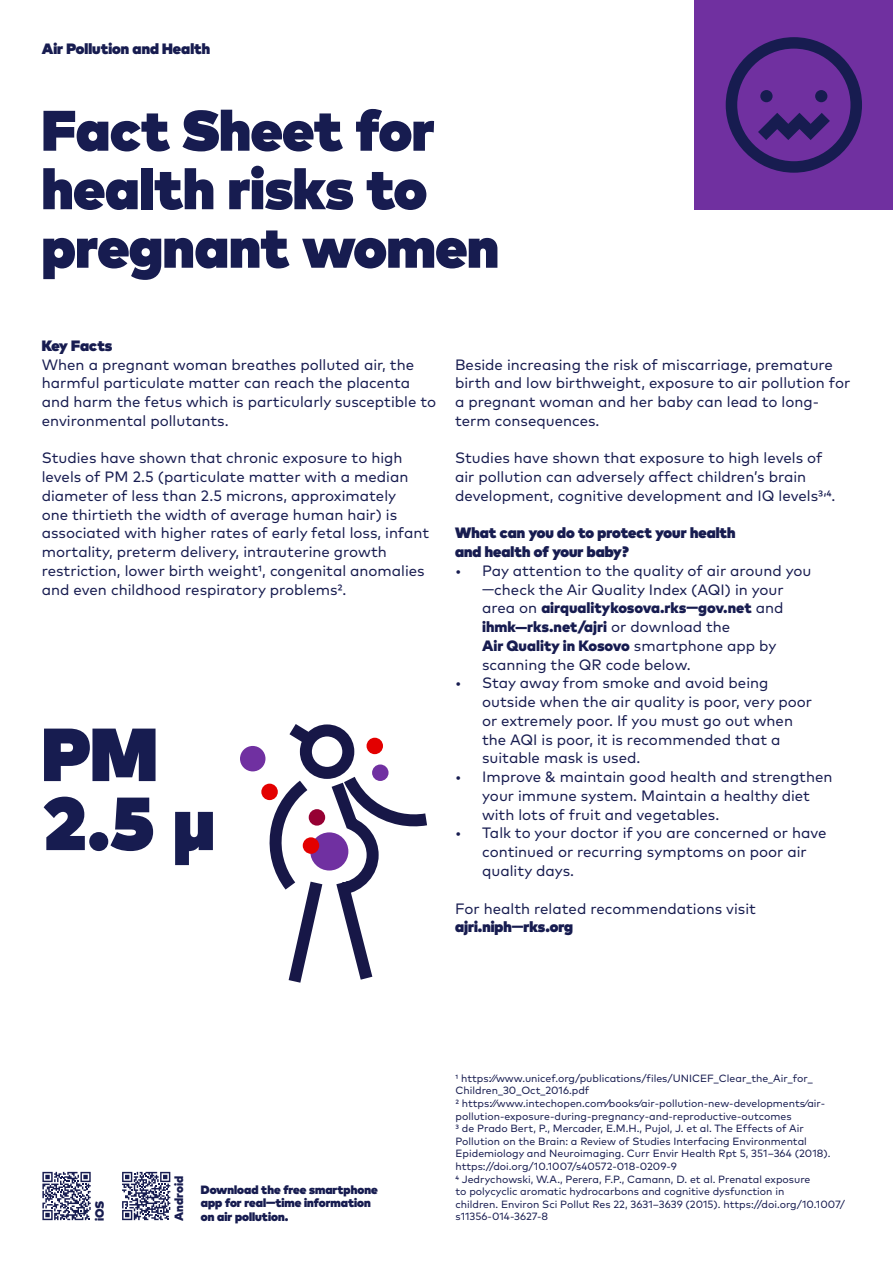
<style>
.page{position:relative;width:893px;height:1263px;background:#fff}
.page>*{position:absolute;margin:0;border:0;box-sizing:border-box;transform-origin:0 0}
.t1{font:900 75px "Mark Pro";color:#171c50}
.t2{font:900 57px "Mark Pro";color:#171c50}
.t3{font:15px/18.8px "Mark Pro";color:#171c50}
.t4{font:900 15px "Mark Pro";color:#171c50}
.t5{font:900 12px/13.5px "Mark Pro";color:#171c50}
.t6{font:900 12px "Mark OT";color:#171c50}
.t7{font:10.5px/12.6px "Mark Pro";color:#171c50}
.s1{font-weight:900}
.s2{font-style:inherit}
</style>
<div class="page">
<svg style="left:42px;top:1172px;width:49px;height:48px"></svg>
<svg style="left:122px;top:1172px;width:48px;height:48px"></svg>
<svg style="left:266px;top:724px;width:161px;height:259px"></svg>
<div style="left:695px;top:0;width:198px;height:210px;background:#7030a0"></div>
<svg style="left:726px;top:37px;width:136px;height:136px"></svg>
<div style="left:367px;top:738px;width:16px;height:16px;background:#e30000;border-radius:50%"></div>
<div style="left:372px;top:764px;width:17px;height:17px;background:#7030a1;border-radius:50%"></div>
<div style="left:261px;top:784px;width:17px;height:16px;background:#e30000;border-radius:50%"></div>
<div style="left:309px;top:809px;width:16px;height:17px;background:#960033;border-radius:50%"></div>
<div style="left:310px;top:832px;width:38px;height:38px;background:#7030a1;border-radius:50%"></div>
<div style="left:240px;top:746px;width:25px;height:25px;background:#7030a1;border-radius:50%"></div>
<div style="left:303px;top:837px;width:16px;height:17px;background:#e30000;border-radius:50%"></div>
<p class="t4" style="left:42px;top:36px;width:170px">Air Pollution and Health</p>
<p class="t2" style="left:42px;top:86px;width:394px">Fact Sheet for</p>
<p class="t2" style="left:42px;top:144px;width:387px">health risks to</p>
<p class="t2" style="left:42px;top:203px;width:459px">pregnant women</p>
<p class="t4" style="left:42px;top:334px;width:72px">Key Facts</p>
<p class="t3" style="left:42px;top:354px;width:396px">When a pregnant woman breathes polluted air, the harmful particulate matter can reach the placenta and harm the fetus which is particularly susceptible to environmental pollutants.</p>
<p class="t3" style="left:42px;top:448px;width:389px">Studies have shown that chronic exposure to high levels of PM 2.5 (particulate matter with a median diameter of less than 2.5 microns, approximately<br>one thirtieth the width of average human hair) is associated with higher rates of early fetal loss, infant mortality, preterm delivery, intrauterine growth restriction, lower birth weight¹, congenital anomalies and even childhood respiratory problems².</p>
<p class="t1" style="left:42px;top:695px;width:118px">PM</p>
<p class="t1" style="left:42px;top:764px;width:175px">2.5 μ</p>
<p class="t3" style="left:455px;top:354px;width:397px">Beside increasing the risk of miscarriage, premature birth and low birthweight, exposure to air pollution for a pregnant woman and her baby can lead to long&shy;term consequences.</p>
<p class="t3" style="left:455px;top:448px;width:382px">Studies have shown that exposure to high levels of air pollution can adversely affect children’s brain development, cognitive development and IQ levels3ʻ4.</p>
<p class="t4" style="left:455px;top:521px;width:282px">What can you do to protect your health</p>
<p class="t4" style="left:455px;top:540px;width:175px">and health of your baby?</p>
<p class="t3" style="left:482px;top:560px;width:331px;text-indent:-27px">• Pay attention to the quality of air around you —check the Air Quality Index (AQI) in your area on <span class="s1">airqualitykosova.rks—gov.net</span> and <span class="s1">ihmk—rks.net/ajri</span> or download the<br><span class="s1">Air Quality in Kosovo</span> smartphone app by</p>
<p class="t3" style="left:482px;top:654px;width:210px">scanning the QR code below.</p>
<p class="t3" style="left:482px;top:673px;width:331px;text-indent:-27px">• Stay away from smoke and avoid being outside when the air quality is poor, very poor or extremely poor. If you must go out when the AQI is poor, it is recommended that a suitable mask is used.</p>
<p class="t3" style="left:482px;top:766px;width:352px;text-indent:-27px">• Improve &amp; maintain good health and strengthen your immune system. Maintain a healthy diet with lots of fruit and vegetables.</p>
<p class="t3" style="left:482px;top:823px;width:346px;text-indent:-27px">• Talk to your doctor if you are concerned or have continued or recurring symptoms on poor air quality days.</p>
<p class="t3" style="left:455px;top:898px;width:302px">For health related recommendations visit</p>
<p class="t4" style="left:455px;top:915px;width:120px">ajri.niph<span class="s2">—</span>rks.org</p>
<p class="t6" style="left:92px;top:1221px;width:22px;rotate:-90deg">iOS</p>
<p class="t6" style="left:171px;top:1221px;width:47px;rotate:-90deg">Android</p>
<p class="t5" style="left:201px;top:1181px;width:178px">Download the free smartphone</p>
<p class="t5" style="left:201px;top:1195px;width:171px">app for real—time information on air pollution.</p>
<p class="t7" style="left:455px;top:1071px;width:359px">1 https://www.unicef.org/publications/files/UNICEF_Clear_the_Air_for_<br>Children_30_Oct_2016.pdf</p>
<p class="t7" style="left:455px;top:1096px;width:371px">2 https://www.intechopen.com/books/air-pollution-new-developments/air&shy;pollution-exposure-during-pregnancy-and-reproductive-outcomes</p>
<p class="t7" style="left:455px;top:1121px;width:376px">3 de Prado Bert, P., Mercader, E.M.H., Pujol, J. et al. The Effects of Air Pollution on the Brain: a Review of Studies Interfacing Environmental Epidemiology and Neuroimaging. Curr Envir Health Rpt 5, 351–364 (2018). https://doi.org/10.1007/s40572-018-0209-9</p>
<p class="t7" style="left:455px;top:1172px;width:388px">4 Jedrychowski, W.A., Perera, F.P., Camann, D. et al. Prenatal exposure<br>to polycyclic aromatic hydrocarbons and cognitive dysfunction in<br>children. Environ Sci Pollut Res 22, 3631–3639 (2015). https://doi.org/10.1007/ s11356-014-3627-8</p>
</div>
